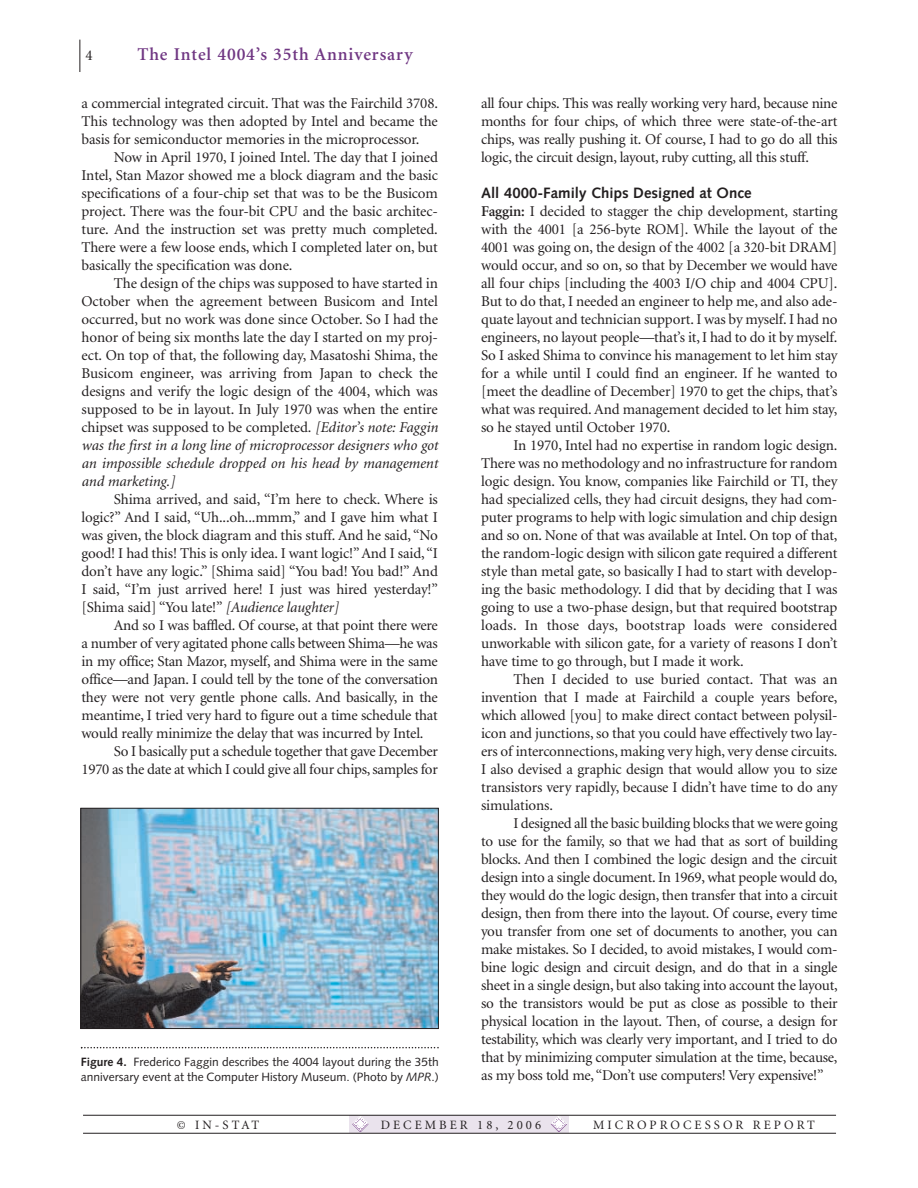
<style>
.page{position:relative;width:918px;height:1188px;background:#fff}
.page>*{position:absolute;margin:0;border:0;box-sizing:border-box;transform-origin:0 0}
.t1{font:600 18px "Minion";letter-spacing:.05em;color:#703783}
.t2{font:15px/18px "Minion";letter-spacing:-.015em;color:#231f20;text-align:justify}
.t3{font:700 15px "Syntax";color:#231f20}
.t4{font:12.75px "Minion";letter-spacing:.24em;color:#231f20}
.t5{font:12px/15px "Syntax";color:#231f20}
.s1{font-style:italic}
.s2{font-weight:700}
.s3{font-weight:600}
</style>
<div class="page">
<div style="left:350px;top:1116px;width:219px;height:17px;background:#eae3ed"></div>
<svg style="left:551px;top:1117px;width:16px;height:15px"></svg>
<svg style="left:352px;top:1117px;width:16px;height:15px"></svg>
<hr style="left:80px;top:40px;width:1px;height:32px;background:#231f20">
<hr style="left:83px;top:1115px;width:753px;height:1px;background:#231f20">
<hr style="left:83px;top:1133px;width:753px;height:1px;background:#231f20">
<svg style="left:81px;top:1047px;width:358px;height:1px"></svg>
<img style="left:82px;top:810px;width:355px;height:217px">
<div style="left:80px;top:808px;width:359px;height:221px;border:1px solid #231f20"></div>
<p class="t1" style="left:137px;top:47px;width:277px">The Intel 4004’s 35th Anniversary</p>
<p class="t2" style="left:86px;top:47px;width:9px">4</p>
<p class="t2" style="left:82px;top:95px;width:358px">a commercial integrated circuit. That was the Fairchild 3708.<br>This technology was then adopted by Intel and became the basis for semiconductor memories in the microprocessor.</p>
<p class="t2" style="left:82px;top:149px;width:358px;text-indent:32px">Now in April 1970, I joined Intel. The day that I joined Intel, Stan Mazor showed me a block diagram and the basic specifications of a four-chip set that was to be the Busicom project. There was the four-bit CPU and the basic architec&shy;ture. And the instruction set was pretty much completed.<br>There were a few loose ends, which I completed later on, but basically the specification was done.</p>
<p class="t2" style="left:82px;top:275px;width:358px;text-indent:32px">The design of the chips was supposed to have started in October when the agreement between Busicom and Intel occurred, but no work was done since October. So I had the honor of being six months late the day I started on my proj&shy;ect. On top of that, the following day, Masatoshi Shima, the Busicom engineer, was arriving from Japan to check the designs and verify the logic design of the 4004, which was supposed to be in layout. In July 1970 was when the entire chipset was supposed to be completed. <span class="s1">[Editor’s note: Faggin was the first in a long line of microprocessor designers who got an impossible schedule dropped on his head by management and marketing.]</span></p>
<p class="t2" style="left:82px;top:491px;width:358px;text-indent:32px">Shima arrived, and said, “I’m here to check. Where is logic?” And I said, “Uh...oh...mmm,” and I gave him what I was given, the block diagram and this stuff. And he said, “No good! I had this! This is only idea. I want logic!” And I said, “I don’t have any logic.” [Shima said] “You bad! You bad!” And I said, “I’m just arrived here! I just was hired yesterday!” [Shima said] “You late!” <span class="s1">[Audience laughter]</span></p>
<p class="t2" style="left:114px;top:617px;width:325px">And so I was baffled. Of course, at that point there were</p>
<p class="t2" style="left:82px;top:635px;width:358px">a number of very agitated phone calls between Shima—he was</p>
<p class="t2" style="left:82px;top:653px;width:358px">in my office; Stan Mazor, myself, and Shima were in the same</p>
<p class="t2" style="left:82px;top:671px;width:358px">office—and Japan. I could tell by the tone of the conversation</p>
<p class="t2" style="left:82px;top:689px;width:358px">they were not very gentle phone calls. And basically, in the</p>
<p class="t2" style="left:82px;top:707px;width:358px">meantime, I tried very hard to figure out a time schedule that</p>
<p class="t2" style="left:82px;top:725px;width:343px">would really minimize the delay that was incurred by Intel.</p>
<p class="t2" style="left:114px;top:743px;width:326px">So I basically put a schedule together that gave December</p>
<p class="t2" style="left:82px;top:761px;width:358px">1970 as the date at which I could give all four chips, samples for</p>
<p class="t5" style="left:81px;top:1056px;width:359px"><span class="s2">Figure 4.</span> Frederico Faggin describes the 4004 layout during the 35th anniversary event at the Computer History Museum. (Photo by <span class="s1">MPR</span>.)</p>
<p class="t2" style="left:481px;top:95px;width:358px">all four chips. This was really working very hard, because nine months for four chips, of which three were state-of-the-art chips, was really pushing it. Of course, I had to go do all this logic, the circuit design, layout, ruby cutting, all this stuff.</p>
<p class="t3" style="left:481px;top:187px;width:272px">All 4000-Family Chips Designed at Once</p>
<p class="t2" style="left:481px;top:203px;width:358px"><span class="s3">Faggin:</span> I decided to stagger the chip development, starting with the 4001 [a 256-byte ROM]. While the layout of the 4001 was going on, the design of the 4002 [a 320-bit DRAM] would occur, and so on, so that by December we would have all four chips [including the 4003 I/O chip and 4004 CPU].<br>But to do that, I needed an engineer to help me, and also ade&shy;quate layout and technician support. I was by myself. I had no engineers, no layout people—that’s it, I had to do it by myself.<br>So I asked Shima to convince his management to let him stay for a while until I could find an engineer. If he wanted to [meet the deadline of December] 1970 to get the chips, that’s what was required. And management decided to let him stay, so he stayed until October 1970.</p>
<p class="t2" style="left:481px;top:437px;width:358px;text-indent:32px">In 1970, Intel had no expertise in random logic design.<br>There was no methodology and no infrastructure for random logic design. You know, companies like Fairchild or TI, they had specialized cells, they had circuit designs, they had com&shy;puter programs to help with logic simulation and chip design and so on. None of that was available at Intel. On top of that, the random-logic design with silicon gate required a different style than metal gate, so basically I had to start with develop&shy;ing the basic methodology. I did that by deciding that I was going to use a two-phase design, but that required bootstrap loads. In those days, bootstrap loads were considered unworkable with silicon gate, for a variety of reasons I don’t have time to go through, but I made it work.</p>
<p class="t2" style="left:481px;top:671px;width:358px;text-indent:32px">Then I decided to use buried contact. That was an invention that I made at Fairchild a couple years before, which allowed [you] to make direct contact between polysil&shy;icon and junctions, so that you could have effectively two lay&shy;ers of interconnections, making very high, very dense circuits.<br>I also devised a graphic design that would allow you to size transistors very rapidly, because I didn’t have time to do any simulations.</p>
<p class="t2" style="left:481px;top:815px;width:358px;text-indent:32px">I designed all the basic building blocks that we were going to use for the family, so that we had that as sort of building blocks. And then I combined the logic design and the circuit design into a single document. In 1969, what people would do, they would do the logic design, then transfer that into a circuit design, then from there into the layout. Of course, every time you transfer from one set of documents to another, you can make mistakes. So I decided, to avoid mistakes, I would com&shy;bine logic design and circuit design, and do that in a single sheet in a single design, but also taking into account the layout, so the transistors would be put as close as possible to their physical location in the layout. Then, of course, a design for testability, which was clearly very important, and I tried to do that by minimizing computer simulation at the time, because, as my boss told me, “Don’t use computers! Very expensive!”</p>
<p class="t4" style="left:177px;top:1120px;width:84px">© IN-STAT</p>
<p class="t4" style="left:381px;top:1120px;width:162px">DECEMBER 18, 2006</p>
<p class="t4" style="left:593px;top:1120px;width:223px">MICROPROCESSOR REPORT</p>
</div>
